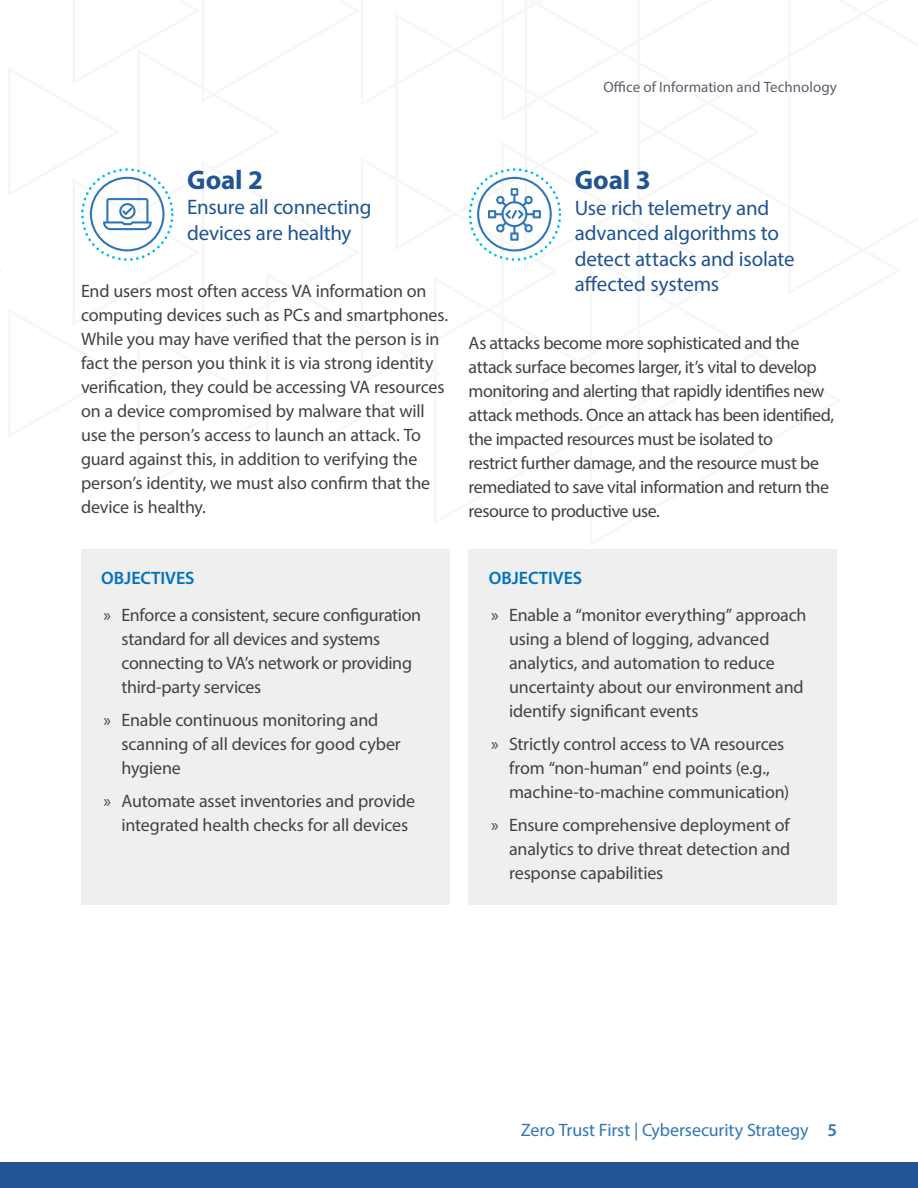
<style>
.page{position:relative;width:918px;height:1188px;background:#fff}
.page>*{position:absolute;margin:0;border:0;box-sizing:border-box;transform-origin:0 0}
.t1{font:700 27px "Myriad Pro";letter-spacing:-.005em;color:#205493}
.t2{font:21px/25.5px "Myriad Pro";letter-spacing:-.01em;color:#205493}
.t3{font:18px/24px "Myriad Pro";letter-spacing:-.01em;color:#424242}
.t4{font:18px/24px "Myriad Pro";letter-spacing:-.03em;color:#424242}
.t5{font:18px "Myriad Pro";letter-spacing:-.005em;color:#3076b8}
.t6{font:600 18px "Myriad Pro";color:#0071bc}
.t7{font:15px "Myriad Pro";color:#5b616b}
.s1{font-weight:600}
</style>
<div class="page">
<div style="left:0;top:1163px;width:918px;height:25px;background:#205493"></div>
<div style="left:81px;top:550px;width:368px;height:355px;background:#efeff0"></div>
<svg style="left:81px;top:168px;width:481px;height:93px"></svg>
<div style="left:469px;top:550px;width:368px;height:355px;background:#efeff0"></div>
<p class="t7" style="left:603px;top:78px;width:235px">Office of Information and Technology</p>
<h1 class="t1" style="left:187px;top:162px;width:78px">Goal 2</h1>
<p class="t2" style="left:187px;top:194px;width:186px">Ensure all connecting devices are healthy</p>
<p class="t3" style="left:81px;top:279px;width:369px">End users most often access VA information on computing devices such as PCs and smartphones.<br>While you may have verified that the person is in fact the person you think it is via strong identity verification, they could be accessing VA resources on a device compromised by malware that will use the person’s access to launch an attack. To guard against this, in addition to verifying the person’s identity, we must also confirm that the device is healthy.</p>
<p class="t6" style="left:101px;top:566px;width:95px">OBJECTIVES</p>
<p class="t3" style="left:122px;top:603px;width:301px;text-indent:-18px">» Enforce a consistent, secure configuration standard for all devices and systems connecting to VA’s network or providing third-party services</p>
<p class="t3" style="left:122px;top:708px;width:281px;text-indent:-18px">» Enable continuous monitoring and scanning of all devices for good cyber hygiene</p>
<p class="t3" style="left:122px;top:789px;width:295px;text-indent:-18px">» Automate asset inventories and provide integrated health checks for all devices</p>
<h1 class="t1" style="left:575px;top:162px;width:78px">Goal 3</h1>
<p class="t2" style="left:575px;top:195px;width:221px">Use rich telemetry and advanced algorithms to detect attacks and isolate affected systems</p>
<p class="t4" style="left:469px;top:331px;width:367px">As attacks become more sophisticated and the attack surface becomes larger, it’s vital to develop monitoring and alerting that rapidly identifies new attack methods. Once an attack has been identified, the impacted resources must be isolated to<br>restrict further damage, and the resource must be remediated to save vital information and return the resource to productive use.</p>
<p class="t6" style="left:489px;top:566px;width:95px">OBJECTIVES</p>
<p class="t3" style="left:509px;top:603px;width:299px;text-indent:-18px">» Enable a “monitor everything” approach using a blend of logging, advanced analytics, and automation to reduce uncertainty about our environment and identify significant events</p>
<p class="t3" style="left:509px;top:732px;width:282px;text-indent:-18px">» Strictly control access to VA resources from “non-human” end points (e.g., machine-to-machine communication)</p>
<p class="t3" style="left:509px;top:813px;width:283px;text-align:justify;text-indent:-18px">» Ensure comprehensive deployment of analytics to drive threat detection and response capabilities</p>
<p class="t5" style="left:521px;top:1119px;width:318px">Zero Trust First | Cybersecurity Strategy <span class="s1">5</span></p>
</div>
